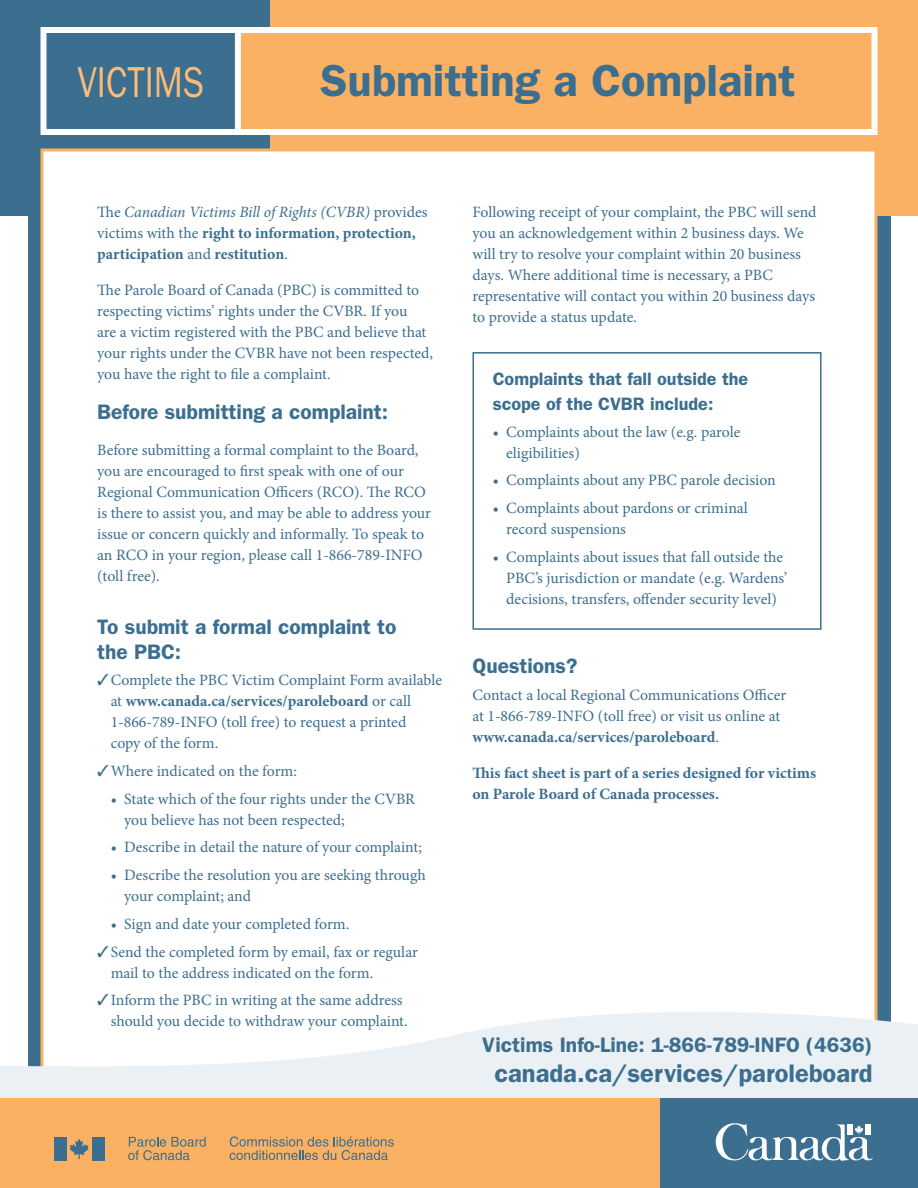
<style>
.page{position:relative;width:918px;height:1188px;background:#fff}
.page>*{position:absolute;margin:0;border:0;box-sizing:border-box;transform-origin:0 0}
.t1{font:600 45px "ITC Franklin Gothic Std";color:#3b6e8f}
.t2{font:43.5px "ITC Franklin Gothic Std";color:#fcbc79;scale:.8 1}
.Body_text{font:600 25.5px "ITC Franklin Gothic Std";color:#3b6e8f}
.Body_text-2{font:600 21px/24.8px "ITC Franklin Gothic Std";color:#3b6e8f}
.t3{font:600 18px/24.8px "ITC Franklin Gothic Std";color:#3b6e8f}
.t4{font:15.75px/21px "Minion Pro";color:#3b6e8f}
.t5{font:700 15.75px/21px "Minion Pro";color:#3b6e8f}
.t6{font:italic 15.75px "Minion Pro";letter-spacing:-.005em;color:#3b6e8f}
.s1{font-style:normal}
.s2{font-weight:400}
.s3{font-weight:700}
</style>
<div class="page">
<div style="left:28px;top:54px;width:863px;height:1072px;background:#3b6e8f"></div>
<div style="left:0;top:0;width:918px;height:216px;background:#fbb163"></div>
<div style="left:0;top:0;width:270px;height:216px;background:#3b6e8f"></div>
<div style="left:40px;top:148px;width:838px;height:963px;background:#fff;border:3px solid #fbb163"></div>
<svg style="left:0;top:989px;width:918px;height:109px;fill:#ebf0f4"></svg>
<div style="left:40px;top:27px;width:201px;height:108px;background:#3b6e8f;border:6px solid #fff"></div>
<div style="left:235px;top:27px;width:643px;height:108px;background:#fbb163;border:6px solid #fff"></div>
<div style="left:0;top:1098px;width:918px;height:90px;background:#fbb163"></div>
<div style="left:660px;top:1098px;width:258px;height:90px;background:#3b6e8f"></div>
<svg style="left:69px;top:1139px;width:20px;height:20px"></svg>
<div style="left:54px;top:1137px;width:12px;height:23px;background:#3b6e8f"></div>
<div style="left:92px;top:1137px;width:13px;height:23px;background:#3b6e8f"></div>
<svg style="left:128px;top:1137px;width:78px;height:23px"></svg>
<svg style="left:230px;top:1137px;width:164px;height:23px"></svg>
<svg style="left:716px;top:1123px;width:157px;height:38px"></svg>
<div style="left:472px;top:352px;width:350px;height:278px;border:2px solid #3b6e8f"></div>
<h1 class="t2" style="left:77px;top:57px;width:160px">VICTIMS</h1>
<h1 class="t1" style="left:320px;top:54px;width:477px">Submitting a Complaint</h1>
<p class="t6" style="left:97px;top:201px;width:332px"><span class="s1">The</span> Canadian Victims Bill of Rights (CVBR) <span class="s1">provides</span></p>
<p class="t5" style="left:97px;top:222px;width:320px"><span class="s2">victims with the</span> right to information, protection,</p>
<p class="t5" style="left:97px;top:243px;width:192px">participation <span class="s2">and</span> restitution<span class="s2">.</span></p>
<p class="t4" style="left:97px;top:279px;width:337px">The Parole Board of Canada (PBC) is committed to respecting victims’ rights under the CVBR. If you<br>are a victim registered with the PBC and believe that your rights under the CVBR have not been respected, you have the right to file a complaint.</p>
<p class="Body_text-2" style="left:97px;top:399px;width:293px">Before submitting a complaint:</p>
<p class="t4" style="left:97px;top:439px;width:335px">Before submitting a formal complaint to the Board, you are encouraged to first speak with one of our Regional Communication Officers (RCO). The RCO is there to assist you, and may be able to address your issue or concern quickly and informally. To speak to an RCO in your region, please call 1-866-789-INFO (toll free).</p>
<h2 class="Body_text-2" style="left:97px;top:614px;width:301px">To submit a formal complaint to the PBC:</h2>
<p class="t4" style="left:111px;top:670px;width:333px;text-indent:-13px">✓Complete the PBC Victim Complaint Form available at <span class="s3">www.canada.ca/services/paroleboard</span> or call 1-866-789-INFO (toll free) to request a printed<br>copy of the form.</p>
<p class="t4" style="left:97px;top:760px;width:201px">✓Where indicated on the form:</p>
<p class="t4" style="left:124px;top:788px;width:292px;text-indent:-14px">• State which of the four rights under the CVBR you believe has not been respected;</p>
<p class="t4" style="left:111px;top:837px;width:313px">• Describe in detail the nature of your complaint;</p>
<p class="t4" style="left:124px;top:865px;width:303px;text-indent:-14px">• Describe the resolution you are seeking through your complaint; and</p>
<p class="t4" style="left:111px;top:913px;width:240px">• Sign and date your completed form.</p>
<p class="t4" style="left:111px;top:941px;width:309px;text-indent:-13px">✓Send the completed form by email, fax or regular mail to the address indicated on the form.</p>
<p class="t4" style="left:111px;top:990px;width:299px;text-indent:-13px">✓Inform the PBC in writing at the same address should you decide to withdraw your complaint.</p>
<p class="t4" style="left:472px;top:201px;width:346px">Following receipt of your complaint, the PBC will send you an acknowledgement within 2 business days. We will try to resolve your complaint within 20 business days. Where additional time is necessary, a PBC representative will contact you within 20 business days to provide a status update.</p>
<h2 class="t3" style="left:493px;top:367px;width:257px">Complaints that fall outside the scope of the CVBR include:</h2>
<p class="t4" style="left:506px;top:421px;width:236px;text-indent:-14px">• Complaints about the law (e.g. parole eligibilities)</p>
<p class="t4" style="left:493px;top:470px;width:285px">• Complaints about any PBC parole decision</p>
<p class="t4" style="left:506px;top:498px;width:243px;text-indent:-14px">• Complaints about pardons or criminal record suspensions</p>
<p class="t4" style="left:506px;top:546px;width:282px;text-indent:-14px">• Complaints about issues that fall outside the<br>PBC’s jurisdiction or mandate (e.g. Wardens’ decisions, transfers, offender security level)</p>
<h2 class="Body_text-2" style="left:472px;top:654px;width:106px">Questions?</h2>
<p class="t4" style="left:472px;top:684px;width:315px">Contact a local Regional Communications Officer at 1-866-789-INFO (toll free) or visit us online at</p>
<p class="t5" style="left:472px;top:726px;width:248px">www.canada.ca/services/paroleboard<span class="s2">.</span></p>
<p class="t5" style="left:472px;top:762px;width:345px">This fact sheet is part of a series designed for victims on Parole Board of Canada processes.</p>
<p class="Body_text-2" style="left:482px;top:1033px;width:392px">Victims Info-Line: 1-866-789-INFO (4636)</p>
<p class="Body_text" style="left:494px;top:1059px;width:380px">canada.ca/services/paroleboard</p>
</div>
